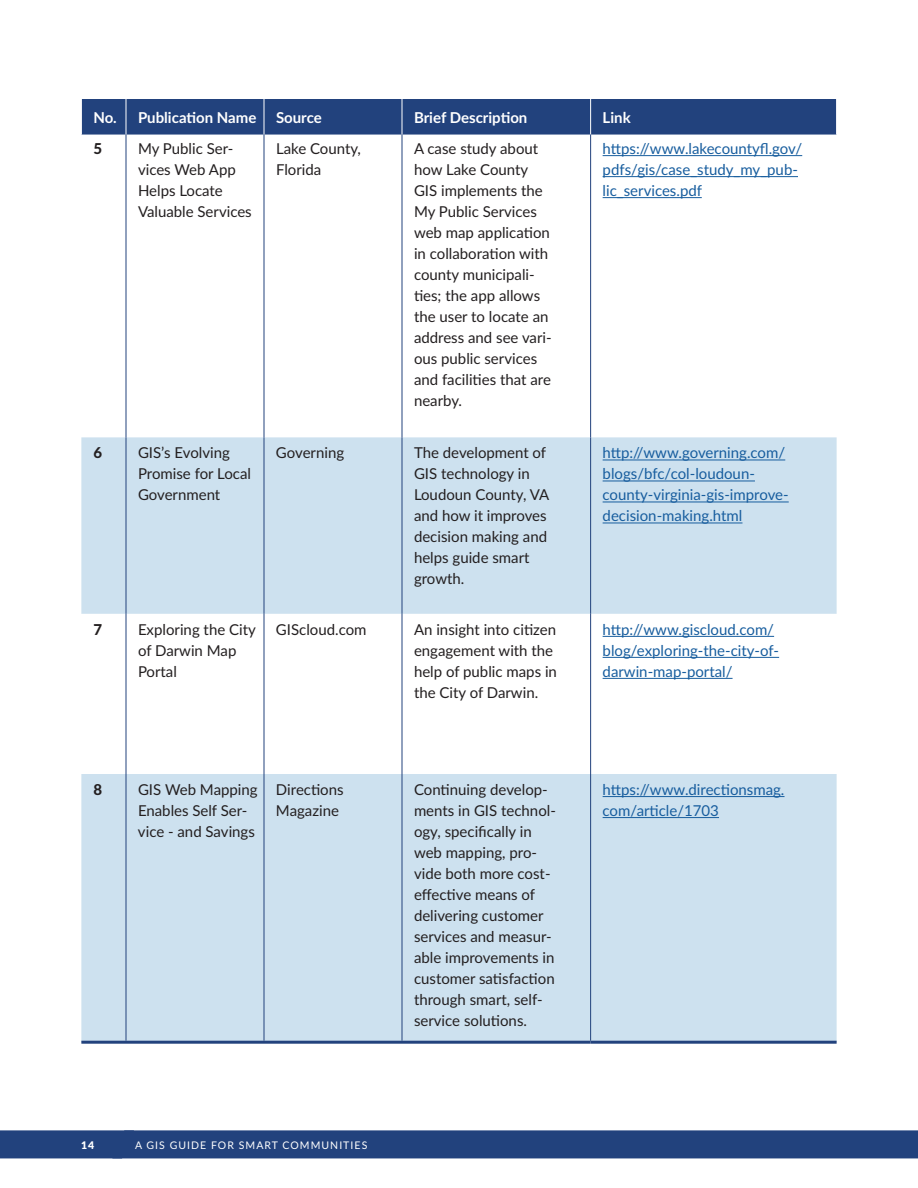
<style>
.page{position:relative;width:918px;height:1188px;background:#fff}
.page>*{position:absolute;margin:0;border:0;box-sizing:border-box;transform-origin:0 0}
.t1{font:15px/21px "Lato";color:#231f20}
.t2{font:15px/21px "Lato";color:#175d9e}
.t3{font:700 15px "Lato";color:#fff}
.t4{font:800 15px "Lato";color:#231f20}
.t5{font:10.5px "Lato";letter-spacing:.1em;color:#fff}
.t6{font:900 10.5px "Lato";color:#fff}
</style>
<div class="page">
<div style="left:0;top:1130px;width:918px;height:28px;background:#22427d"></div>
<div style="left:82px;top:99px;width:754px;height:36px;background:#22427d"></div>
<svg style="left:81px;top:437px;width:756px;height:604px;fill:#cde1ef"></svg>
<hr style="left:126px;top:99px;width:1px;height:36px;background:#fff">
<hr style="left:264px;top:99px;width:1px;height:36px;background:#fff">
<hr style="left:402px;top:99px;width:1px;height:36px;background:#fff">
<hr style="left:590px;top:99px;width:1px;height:36px;background:#fff">
<hr style="left:264px;top:135px;width:1px;height:302px;background:#22427d">
<hr style="left:402px;top:135px;width:1px;height:302px;background:#22427d">
<hr style="left:590px;top:135px;width:1px;height:302px;background:#22427d">
<hr style="left:264px;top:437px;width:1px;height:177px;background:#22427d">
<hr style="left:402px;top:437px;width:1px;height:177px;background:#22427d">
<hr style="left:590px;top:437px;width:1px;height:177px;background:#22427d">
<hr style="left:264px;top:614px;width:1px;height:160px;background:#22427d">
<hr style="left:402px;top:614px;width:1px;height:160px;background:#22427d">
<hr style="left:590px;top:614px;width:1px;height:160px;background:#22427d">
<hr style="left:264px;top:774px;width:1px;height:267px;background:#22427d">
<hr style="left:402px;top:774px;width:1px;height:267px;background:#22427d">
<hr style="left:590px;top:774px;width:1px;height:267px;background:#22427d">
<hr style="left:126px;top:1041px;width:138px;height:3px;background:#22427d">
<hr style="left:264px;top:1041px;width:138px;height:3px;background:#22427d">
<hr style="left:402px;top:1041px;width:189px;height:3px;background:#22427d">
<hr style="left:591px;top:1041px;width:246px;height:3px;background:#22427d">
<hr style="left:126px;top:135px;width:1px;height:302px;background:#22427d">
<hr style="left:126px;top:437px;width:1px;height:177px;background:#22427d">
<hr style="left:126px;top:614px;width:1px;height:160px;background:#22427d">
<hr style="left:126px;top:774px;width:1px;height:267px;background:#22427d">
<hr style="left:81px;top:1041px;width:45px;height:3px;background:#22427d">
<hr style="left:603px;top:155px;width:199px;height:1px;background:#175d9e">
<hr style="left:603px;top:176px;width:195px;height:1px;background:#175d9e">
<hr style="left:603px;top:197px;width:99px;height:1px;background:#175d9e">
<hr style="left:603px;top:460px;width:182px;height:1px;background:#175d9e">
<hr style="left:603px;top:481px;width:152px;height:1px;background:#175d9e">
<hr style="left:603px;top:502px;width:186px;height:1px;background:#175d9e">
<hr style="left:603px;top:523px;width:139px;height:1px;background:#175d9e">
<hr style="left:603px;top:636px;width:171px;height:1px;background:#175d9e">
<hr style="left:603px;top:657px;width:176px;height:1px;background:#175d9e">
<hr style="left:603px;top:678px;width:130px;height:1px;background:#175d9e">
<hr style="left:603px;top:796px;width:182px;height:1px;background:#175d9e">
<hr style="left:603px;top:817px;width:116px;height:1px;background:#175d9e">
<p class="t3" style="left:93px;top:106px;width:25px">No.</p>
<p class="t3" style="left:138px;top:106px;width:120px">Publication Name</p>
<p class="t3" style="left:276px;top:106px;width:47px">Source</p>
<p class="t3" style="left:414px;top:106px;width:115px">Brief Description</p>
<p class="t3" style="left:603px;top:106px;width:30px">Link</p>
<p class="t4" style="left:93px;top:138px;width:10px">5</p>
<p class="t1" style="left:138px;top:138px;width:115px">My Public Ser&shy;vices Web App<br>Helps Locate<br>Valuable Services</p>
<p class="t1" style="left:276px;top:138px;width:87px">Lake County,<br>Florida</p>
<p class="t1" style="left:414px;top:138px;width:139px">A case study about how Lake County<br>GIS implements the<br>My Public Services web map application in collaboration with county municipali&shy;ties; the app allows the user to locate an address and see vari&shy;ous public services and facilities that are nearby.</p>
<p class="t2" style="left:603px;top:138px;width:201px">https://www.lakecountyfl.gov/ pdfs/gis/case_study_my_pub&shy;lic_services.pdf</p>
<p class="t4" style="left:93px;top:442px;width:10px">6</p>
<p class="t1" style="left:138px;top:442px;width:115px">GIS’s Evolving<br>Promise for Local<br>Government</p>
<p class="t1" style="left:276px;top:442px;width:70px">Governing</p>
<p class="t1" style="left:414px;top:442px;width:137px">The development of<br>GIS technology in<br>Loudoun County, VA and how it improves decision making and helps guide smart growth.</p>
<p class="t2" style="left:603px;top:442px;width:188px">http://www.governing.com/ blogs/bfc/col-loudoun&shy;county-virginia-gis-improve&shy;decision-making.html</p>
<p class="t4" style="left:93px;top:618px;width:10px">7</p>
<p class="t1" style="left:138px;top:618px;width:119px">Exploring the City of Darwin Map<br>Portal</p>
<p class="t1" style="left:276px;top:618px;width:92px">GIScloud.com</p>
<p class="t1" style="left:414px;top:618px;width:145px">An insight into citizen engagement with the help of public maps in the City of Darwin.</p>
<p class="t2" style="left:603px;top:618px;width:178px">http://www.giscloud.com/ blog/exploring-the-city-of&shy;darwin-map-portal/</p>
<p class="t4" style="left:93px;top:778px;width:10px">8</p>
<p class="t1" style="left:138px;top:778px;width:121px">GIS Web Mapping<br>Enables Self Ser&shy;vice - and Savings</p>
<p class="t1" style="left:276px;top:778px;width:69px">Directions<br>Magazine</p>
<p class="t1" style="left:414px;top:778px;width:143px">Continuing develop&shy;ments in GIS technol&shy;ogy, specifically in web mapping, pro&shy;vide both more cost&shy;effective means of delivering customer services and measur&shy;able improvements in customer satisfaction through smart, self&shy;service solutions.</p>
<p class="t2" style="left:603px;top:778px;width:183px">https://www.directionsmag. com/article/1703</p>
<p class="t6" style="left:81px;top:1137px;width:15px">14</p>
<p class="t5" style="left:135px;top:1137px;width:234px">A GIS GUIDE FOR SMART COMMUNITIES</p>
</div>
